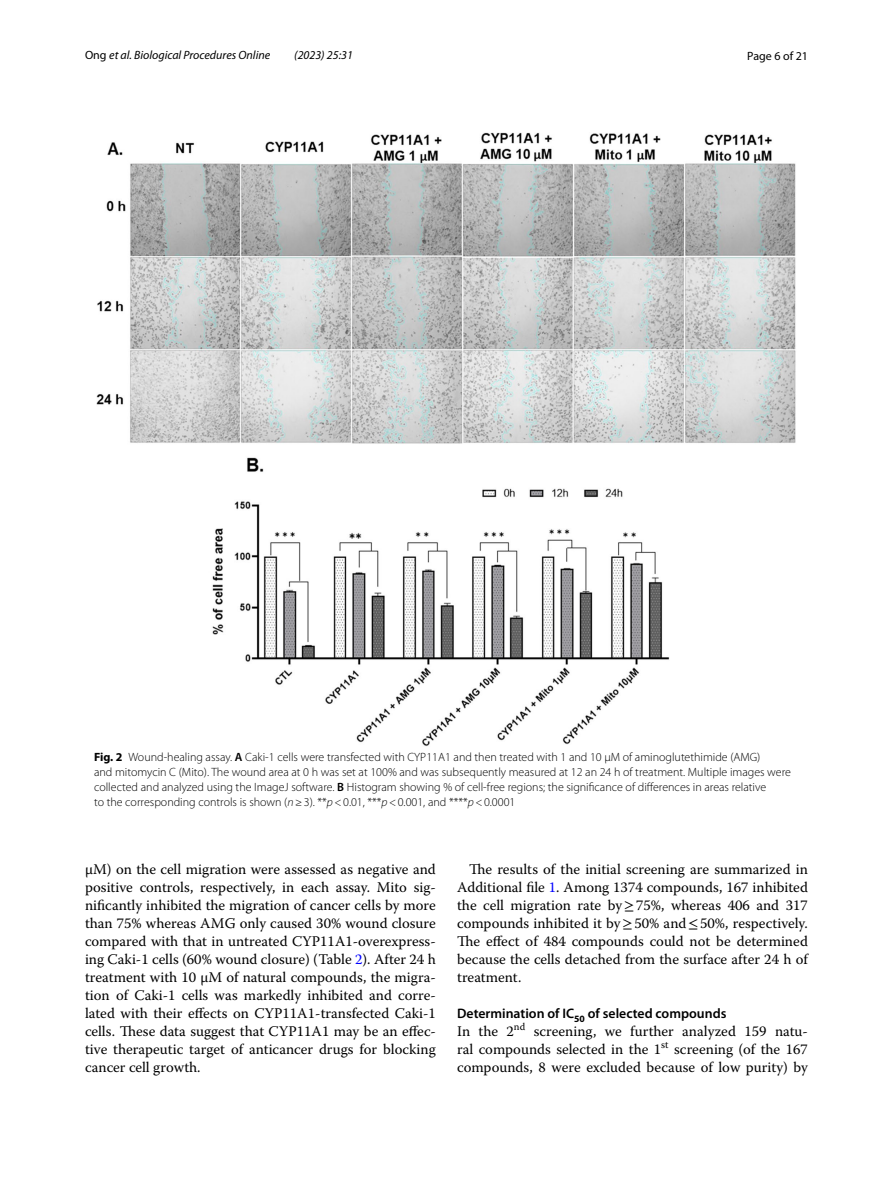
<style>
.page{position:relative;width:893px;height:1187px;background:#fff}
.page>*{position:absolute;margin:0;border:0;box-sizing:border-box;transform-origin:0 0}
.t1{font:14.7px/18px "Warnock Pro";color:#000;text-align:justify}
.t2{font:600 13.8px "Myriad Pro";color:#000}
.t3{font:300 12px/15px "Myriad Pro";color:#000}
.t4{font:italic 12px "Myriad Pro";color:#000}
.t5{font:12px "Myriad Pro";color:#000}
.s1{font-style:normal}
.s2{font-weight:700}
.s3{font-weight:600}
.s4{font-style:italic}
.s5{color:#00f}
.s6{font-family:"STIX"}
</style>
<div class="page">
<img style="left:96px;top:133px;width:700px;height:613px">
<p class="t4" style="left:85px;top:48px;width:187px"><span class="s1">Ong</span> et al. Biological Procedures Online</p>
<p class="t4" style="left:294px;top:48px;width:60px">(2023) 25:31</p>
<p class="t5" style="left:747px;top:48px;width:62px">Page 6 of 21</p>
<p class="t3" style="left:94px;top:749px;width:698px"><span class="s2">Fig. 2</span> Wound-healing assay. <span class="s3">A</span> Caki-1 cells were transfected with CYP11A1 and then treated with 1 and 10 µM of aminoglutethimide (AMG)<br>and mitomycin C (Mito). The wound area at 0 h was set at 100% and was subsequently measured at 12 an 24 h of treatment. Multiple images were collected and analyzed using the ImageJ software. <span class="s3">B</span> Histogram showing % of cell-free regions; the significance of differences in areas relative<br>to the corresponding controls is shown (<span class="s4">n</span>≥3). **<span class="s4">p</span>&lt;0.01, ***<span class="s4">p</span>&lt;0.001, and ****<span class="s4">p</span>&lt;0.0001</p>
<p class="t1" style="left:85px;top:860px;width:352px">µM) on the cell migration were assessed as negative and positive controls, respectively, in each assay. Mito sig&shy;nificantly inhibited the migration of cancer cells by more than 75% whereas AMG only caused 30% wound closure compared with that in untreated CYP11A1-overexpress&shy;ing Caki-1 cells (60% wound closure) (Table <span class="s5">2</span>). After 24 h treatment with 10 µM of natural compounds, the migra&shy;tion of Caki-1 cells was markedly inhibited and corre&shy;lated with their effects on CYP11A1-transfected Caki-1 cells. These data suggest that CYP11A1 may be an effec&shy;tive therapeutic target of anticancer drugs for blocking cancer cell growth.</p>
<p class="t1" style="left:457px;top:860px;width:352px;text-indent:12px">The results of the initial screening are summarized in Additional file <span class="s5">1</span>. Among 1374 compounds, 167 inhibited the cell migration rate by<span class="s6">≥</span>75%, whereas 406 and 317 compounds inhibited it by<span class="s6">≥</span>50% and<span class="s6">≤</span>50%, respectively.<br>The effect of 484 compounds could not be determined because the cells detached from the surface after 24 h of treatment.</p>
<p class="t2" style="left:457px;top:1004px;width:271px">Determination of IC<sub>50</sub> of selected compounds</p>
<p class="t1" style="left:457px;top:1022px;width:352px">In the 2<sup>nd</sup> screening, we further analyzed 159 natu&shy;ral compounds selected in the 1<sup>st</sup> screening (of the 167 compounds, 8 were excluded because of low purity) by</p>
</div>
